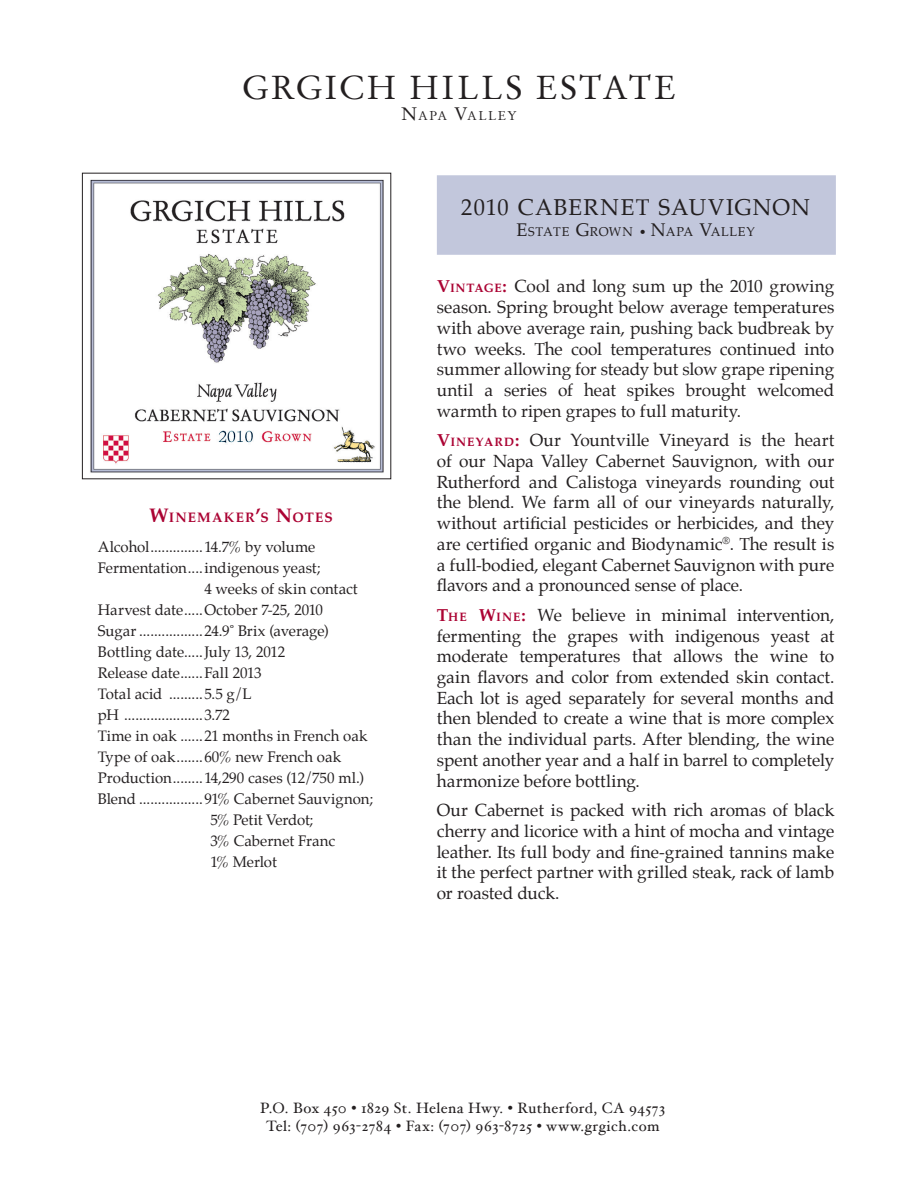
<style>
.page{position:relative;width:918px;height:1188px;background:#fff}
.page>*{position:absolute;margin:0;border:0;box-sizing:border-box;transform-origin:0 0}
.t1{font:33px "Stempel Garamond";letter-spacing:.065em;color:#231f20}
.t2{font:22.5px "Palatino";letter-spacing:.055em;color:#231f20}
.t3{font:17.25px/20.7px "Palatino";letter-spacing:-.005em;color:#231f20;text-align:justify}
.t4{font:15px "Palatino";letter-spacing:-.005em;color:#231f20}
.t5{font:15px/18px "Hoefler Text";letter-spacing:.025em;color:#231f20;text-align:center}
.t6{font:700 13.65px "Palatino";letter-spacing:.085em;color:#ab0333}
.t7{font:12.6px "Palatino";letter-spacing:.045em;color:#231f20}
.t8{font:12.6px "Stempel Garamond";letter-spacing:.105em;color:#231f20}
.s1{font-size:18px}
.s2{font-size:19.5px}
.s3{font-size:12px}
.s4{font-weight:700;color:#ab0333}
.s5{font-weight:700;font-size:12.15px;color:#ab0333}
</style>
<div class="page">
<div style="left:437px;top:175px;width:399px;height:80px;background:#c2c7dc;border:2px solid #c2c7dc"></div>
<img style="left:90px;top:179px;width:294px;height:294px">
<h1 class="t1" style="left:242px;top:68px;width:436px">GRGICH HILLS ESTATE</h1>
<p class="t8" style="left:401px;top:109px;width:117px"><span class="s1">N</span>APA <span class="s1">V</span>ALLEY</p>
<p class="t6" style="left:149px;top:506px;width:185px"><span class="s2">W</span>INEMAKER<span class="s2">’</span>S <span class="s2">N</span>OTES</p>
<p class="t4" style="left:98px;top:534px;width:219px">Alcohol..............14.7% by volume</p>
<p class="t4" style="left:98px;top:555px;width:224px">Fermentation....indigenous yeast;</p>
<p class="t4" style="left:204px;top:576px;width:155px">4 weeks of skin contact</p>
<p class="t4" style="left:98px;top:597px;width:227px">Harvest date.....October 7-25, 2010</p>
<p class="t4" style="left:98px;top:618px;width:232px">Sugar .................24.9˚ Brix (average)</p>
<p class="t4" style="left:98px;top:639px;width:189px">Bottling date.....July 13, 2012</p>
<p class="t4" style="left:98px;top:660px;width:165px">Release date......Fall 2013</p>
<p class="t4" style="left:98px;top:681px;width:155px">Total acid .........5.5 g/L</p>
<p class="t4" style="left:98px;top:702px;width:134px">pH .....................3.72</p>
<p class="t4" style="left:98px;top:723px;width:271px">Time in oak ......21 months in French oak</p>
<p class="t4" style="left:98px;top:744px;width:245px">Type of oak.......60% new French oak</p>
<p class="t4" style="left:98px;top:765px;width:267px">Production........14,290 cases (12/750 ml.)</p>
<p class="t4" style="left:98px;top:786px;width:277px">Blend .................91% Cabernet Sauvignon;</p>
<p class="t4" style="left:210px;top:807px;width:104px">5% Petit Verdot;</p>
<p class="t4" style="left:210px;top:828px;width:126px">3% Cabernet Franc</p>
<p class="t4" style="left:210px;top:849px;width:68px">1% Merlot</p>
<h2 class="t2" style="left:461px;top:188px;width:350px">2010 CABERNET SAUVIGNON</h2>
<p class="t7" style="left:516px;top:222px;width:240px"><span class="s1">E</span>STATE <span class="s1">G</span>ROWN <span class="s3">•</span> <span class="s1">N</span>APA <span class="s1">V</span>ALLEY</p>
<p class="t3" style="left:437px;top:276px;width:399px"><span class="s4">V</span><span class="s5">INTAGE</span><span class="s4">:</span> Cool and long sum up the 2010 growing season. Spring brought below average temperatures with above average rain, pushing back budbreak by two weeks. The cool temperatures continued into summer allowing for steady but slow grape ripening until a series of heat spikes brought welcomed warmth to ripen grapes to full maturity.</p>
<p class="t3" style="left:437px;top:430px;width:399px"><span class="s4">V</span><span class="s5">INEYARD</span><span class="s4">:</span> Our Yountville Vineyard is the heart of our Napa Valley Cabernet Sauvignon, with our Rutherford and Calistoga vineyards rounding out the blend. We farm all of our vineyards naturally, without artificial pesticides or herbicides, and they are certified organic and Biodynamic<sup>®</sup>. The result is a full-bodied, elegant Cabernet Sauvignon with pure flavors and a pronounced sense of place.</p>
<p class="t3" style="left:437px;top:605px;width:399px"><span class="s4">T</span><span class="s5">HE</span> <span class="s4">W</span><span class="s5">INE</span><span class="s4">:</span> We believe in minimal intervention, fermenting the grapes with indigenous yeast at moderate temperatures that allows the wine to gain flavors and color from extended skin contact.<br>Each lot is aged separately for several months and then blended to create a wine that is more complex than the individual parts. After blending, the wine spent another year and a half in barrel to completely harmonize before bottling.</p>
<p class="t3" style="left:437px;top:800px;width:399px">Our Cabernet is packed with rich aromas of black cherry and licorice with a hint of mocha and vintage leather. Its full body and fine-grained tannins make it the perfect partner with grilled steak, rack of lamb or roasted duck.</p>
<p class="t5" style="left:260px;top:1098px;width:406px">P.O. Box 450 • 1829 St. Helena Hwy. • Rutherford, CA 94573<br>Tel: (707) 963-2784 • Fax: (707) 963-8725 • www.grgich.com</p>
</div>
